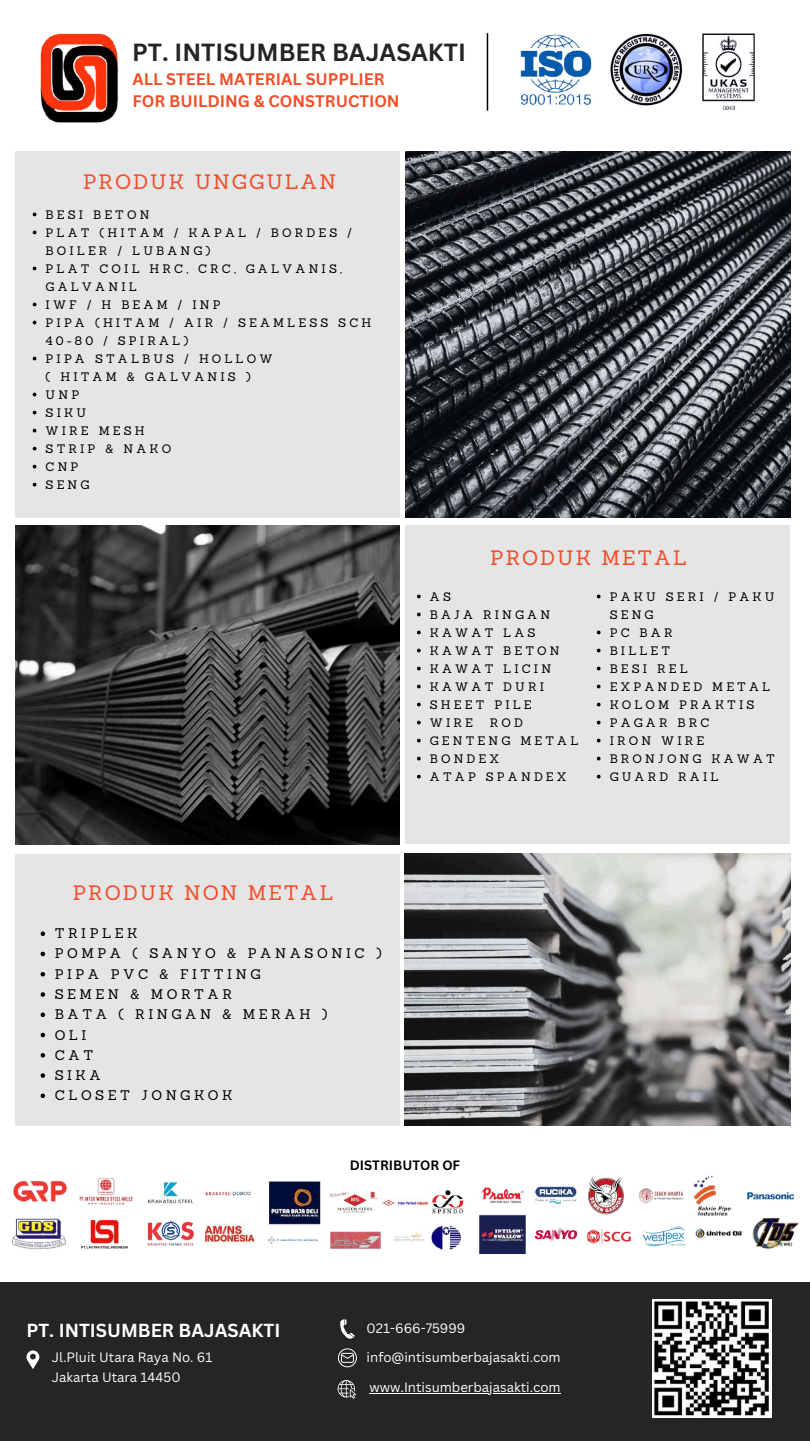
<style>
.page{position:relative;width:810px;height:1441px;background:#fff}
.page>*{position:absolute;margin:0;border:0;box-sizing:border-box;transform-origin:0 0}
.t1{font:700 24.1px "Canva Sans";color:#272424}
.t2{font:20.4px "Sanchez";letter-spacing:.095em;color:#f24e28}
.t3{font:700 18.3px "Canva Sans";color:#fff}
.t4{font:700 16.3px/22.2px "Canva Sans";color:#f24e28}
.t5{font:13.6px/20.2px "Sanchez";letter-spacing:.255em;color:#000}
.t6{font:13.2px/28.6px "Canva Sans";color:#fff}
.t7{font:700 13.2px "Canva Sans";color:#000}
.t8{font:12px/18px "Sanchez";letter-spacing:.255em;color:#000}
</style>
<div class="page">
<div style="left:0;top:1281px;width:810px;height:159px;background:#272424"></div>
<img style="left:15px;top:525px;width:385px;height:319px">
<img style="left:406px;top:151px;width:384px;height:366px">
<img style="left:404px;top:853px;width:387px;height:272px">
<div style="left:15px;top:151px;width:385px;height:366px;background:#e5e5e5"></div>
<div style="left:406px;top:525px;width:384px;height:319px;background:#e5e5e5"></div>
<div style="left:15px;top:853px;width:385px;height:271px;background:#e5e5e5"></div>
<img style="left:11px;top:1218px;width:55px;height:32px">
<img style="left:13px;top:1177px;width:120px;height:28px">
<img style="left:147px;top:1182px;width:104px;height:22px">
<img style="left:147px;top:1220px;width:47px;height:26px">
<img style="left:268px;top:1181px;width:110px;height:44px">
<img style="left:267px;top:1231px;width:114px;height:18px">
<img style="left:394px;top:1225px;width:68px;height:25px">
<img style="left:432px;top:1190px;width:32px;height:24px">
<img style="left:481px;top:1186px;width:96px;height:19px">
<img style="left:480px;top:1214px;width:98px;height:39px">
<img style="left:587px;top:1176px;width:96px;height:30px">
<img style="left:586px;top:1206px;width:101px;height:41px">
<img style="left:693px;top:1175px;width:102px;height:33px">
<img style="left:695px;top:1208px;width:104px;height:41px">
<img style="left:205px;top:1220px;width:51px;height:26px">
<img style="left:381px;top:1198px;width:48px;height:9px">
<img style="left:610px;top:33px;width:72px;height:73px">
<img style="left:702px;top:33px;width:53px;height:77px">
<img style="left:520px;top:34px;width:72px;height:71px">
<hr style="left:487px;top:33px;width:1px;height:78px;background:#000">
<img style="left:653px;top:1299px;width:118px;height:118px">
<svg style="left:340px;top:1319px;width:14px;height:19px"></svg>
<svg style="left:338px;top:1380px;width:18px;height:18px"></svg>
<svg style="left:338px;top:1348px;width:19px;height:18px"></svg>
<svg style="left:26px;top:1350px;width:13px;height:18px"></svg>
<img style="left:81px;top:1220px;width:46px;height:28px">
<svg style="left:33px;top:212px;width:3px;height:4px"></svg>
<svg style="left:33px;top:230px;width:3px;height:4px"></svg>
<svg style="left:33px;top:266px;width:3px;height:4px"></svg>
<svg style="left:33px;top:302px;width:3px;height:4px"></svg>
<svg style="left:33px;top:320px;width:3px;height:4px"></svg>
<svg style="left:33px;top:356px;width:3px;height:4px"></svg>
<svg style="left:33px;top:392px;width:3px;height:4px"></svg>
<svg style="left:33px;top:410px;width:3px;height:4px"></svg>
<svg style="left:41px;top:931px;width:4px;height:4px"></svg>
<svg style="left:41px;top:951px;width:4px;height:5px"></svg>
<svg style="left:41px;top:972px;width:4px;height:4px"></svg>
<svg style="left:41px;top:992px;width:4px;height:4px"></svg>
<svg style="left:41px;top:1012px;width:4px;height:4px"></svg>
<svg style="left:41px;top:1032px;width:4px;height:5px"></svg>
<svg style="left:41px;top:1053px;width:4px;height:4px"></svg>
<svg style="left:41px;top:1073px;width:4px;height:4px"></svg>
<svg style="left:41px;top:1093px;width:4px;height:4px"></svg>
<svg style="left:417px;top:594px;width:4px;height:4px"></svg>
<svg style="left:417px;top:612px;width:4px;height:4px"></svg>
<svg style="left:417px;top:630px;width:4px;height:4px"></svg>
<svg style="left:417px;top:648px;width:4px;height:4px"></svg>
<svg style="left:417px;top:666px;width:4px;height:4px"></svg>
<svg style="left:417px;top:684px;width:4px;height:4px"></svg>
<svg style="left:417px;top:702px;width:4px;height:4px"></svg>
<svg style="left:417px;top:720px;width:4px;height:4px"></svg>
<svg style="left:417px;top:738px;width:4px;height:4px"></svg>
<svg style="left:417px;top:756px;width:4px;height:4px"></svg>
<svg style="left:417px;top:774px;width:4px;height:4px"></svg>
<svg style="left:597px;top:594px;width:4px;height:4px"></svg>
<svg style="left:597px;top:630px;width:4px;height:4px"></svg>
<svg style="left:597px;top:648px;width:4px;height:4px"></svg>
<svg style="left:597px;top:666px;width:4px;height:4px"></svg>
<svg style="left:597px;top:684px;width:4px;height:4px"></svg>
<svg style="left:597px;top:702px;width:4px;height:4px"></svg>
<svg style="left:597px;top:720px;width:4px;height:4px"></svg>
<svg style="left:597px;top:738px;width:4px;height:4px"></svg>
<svg style="left:597px;top:756px;width:4px;height:4px"></svg>
<svg style="left:597px;top:774px;width:4px;height:4px"></svg>
<hr style="left:369px;top:1392px;width:192px;height:1px;background:#fff">
<img style="left:40px;top:33px;width:78px;height:89px">
<h1 class="t1" style="left:132px;top:35px;width:335px">PT. INTISUMBER BAJASAKTI</h1>
<h3 class="t4" style="left:132px;top:67px;width:269px">ALL STEEL MATERIAL SUPPLIER<br>FOR BUILDING &amp; CONSTRUCTION</h3>
<h2 class="t2" style="left:83px;top:169px;width:254px">PRODUK UNGGULAN</h2>
<p class="t8" style="left:46px;top:205px;width:327px">BESI BETON<br>PLAT (HITAM / KAPAL / BORDES /<br>BOILER / LUBANG)<br>PLAT COIL HRC, CRC, GALVANIS,<br>GALVANIL<br>IWF / H BEAM / INP<br>PIPA (HITAM / AIR / SEAMLESS SCH<br>40-80 / SPIRAL)<br>PIPA STALBUS / HOLLOW<br>( HITAM &amp; GALVANIS )<br>UNP<br>SIKU<br>WIRE MESH<br>STRIP &amp; NAKO<br>CNP<br>SENG</p>
<h2 class="t2" style="left:73px;top:879px;width:262px">PRODUK NON METAL</h2>
<p class="t5" style="left:55px;top:923px;width:328px">TRIPLEK<br>POMPA ( SANYO &amp; PANASONIC )<br>PIPA PVC &amp; FITTING<br>SEMEN &amp; MORTAR<br>BATA ( RINGAN &amp; MERAH )<br>OLI<br>CAT<br>SIKA<br>CLOSET JONGKOK</p>
<h2 class="t2" style="left:490px;top:544px;width:198px">PRODUK METAL</h2>
<p class="t8" style="left:430px;top:587px;width:131px">A S<br>BAJA RINGAN<br>KAWAT LAS<br>KAWAT BETON<br>KAWAT LICIN<br>KAWAT DURI<br>SHEET PILE<br>WIRE</p>
<p class="t8" style="left:430px;top:713px;width:150px;text-indent:60px">ROD<br>GENTENG METAL<br>BONDEX<br>ATAP SPANDEX</p>
<p class="t8" style="left:610px;top:587px;width:167px">PAKU SERI / PAKU<br>SENG<br>PC BAR<br>BILLET<br>BESI REL<br>EXPANDED METAL<br>KOLOM PRAKTIS<br>PAGAR BRC<br>IRON WIRE<br>BRONJONG KAWAT<br>GUARD RAIL</p>
<h3 class="t3" style="left:27px;top:1317px;width:255px">PT. INTISUMBER BAJASAKTI</h3>
<p class="t6" style="left:52px;top:1346px;width:162px;line-height:20.2px">Jl.Pluit Utara Raya No. 61<br>Jakarta Utara 14450</p>
<p class="t7" style="left:350px;top:1155px;width:112px">DISTRIBUTOR OF</p>
<p class="t6" style="left:367px;top:1313px;width:196px">021-666-75999 info@intisumberbajasakti.com</p>
<p class="t6" style="left:369px;top:1372px;width:193px">www.Intisumberbajasakti.com</p>
</div>
